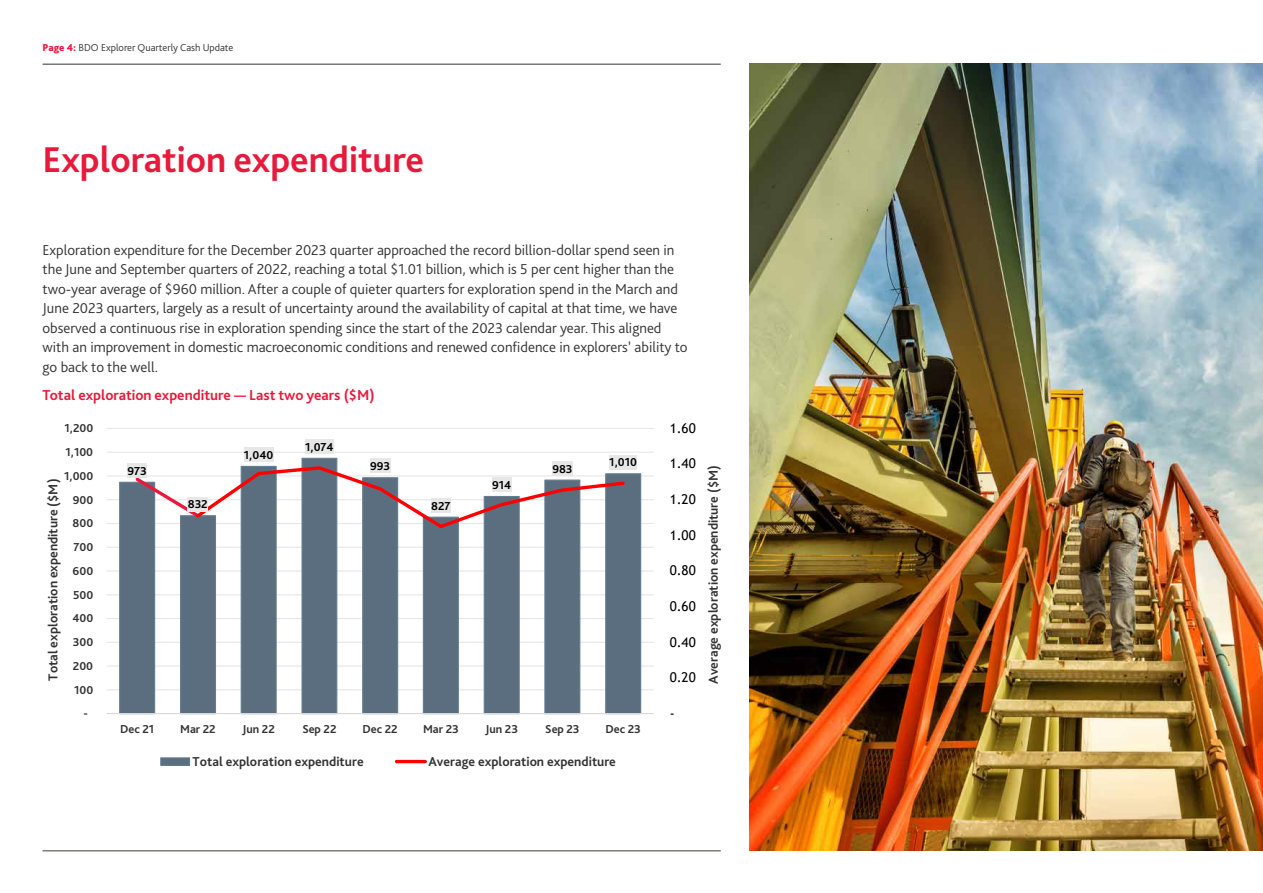
<style>
.page{position:relative;width:1263px;height:893px;background:#fff}
.page>*{position:absolute;margin:0;border:0;box-sizing:border-box;transform-origin:0 0}
.t1{font:700 37.5px "Bliss Pro";color:#e81a3b}
.t2{font:300 15px/19.5px "Bliss Pro";color:#333}
.t3{font:700 15px "Bliss Pro";color:#e81a3b}
.t4{font:700 13.5px "Bliss Pro";color:#333}
.t5{font:13.5px "Trebuchet MS";letter-spacing:.01em;color:#000}
.t6{font:700 12px "Bliss Pro";color:#333}
.t7{font:700 12px "Bliss Pro";letter-spacing:-.005em;color:#000}
.t8{font:300 10.5px "Bliss Pro";color:#333}
.s1{font-weight:800;color:#e81a3b}
</style>
<div class="page">
<hr style="left:43px;top:64px;width:678px;height:1px;background:#333">
<hr style="left:43px;top:850px;width:678px;height:1px;background:#3f3b36">
<img style="left:749px;top:64px;width:514px;height:786px">
<hr style="left:107px;top:689px;width:547px;height:1px;background:#e7e7e7">
<hr style="left:107px;top:665px;width:547px;height:2px;background:#e7e7e7">
<hr style="left:107px;top:642px;width:547px;height:1px;background:#e7e7e7">
<hr style="left:107px;top:618px;width:547px;height:1px;background:#e7e7e7">
<hr style="left:107px;top:594px;width:547px;height:1px;background:#e7e7e7">
<hr style="left:107px;top:570px;width:547px;height:2px;background:#e7e7e7">
<hr style="left:107px;top:547px;width:547px;height:1px;background:#e7e7e7">
<hr style="left:107px;top:523px;width:547px;height:1px;background:#e7e7e7">
<hr style="left:107px;top:499px;width:547px;height:1px;background:#e7e7e7">
<hr style="left:107px;top:475px;width:547px;height:1px;background:#e7e7e7">
<hr style="left:107px;top:452px;width:547px;height:1px;background:#e7e7e7">
<hr style="left:107px;top:428px;width:547px;height:1px;background:#e7e7e7">
<div style="left:605px;top:473px;width:36px;height:241px;background:#5b6e7f;border:1px solid #657c91"></div>
<svg style="left:119px;top:457px;width:462px;height:258px;fill:#5b6e7f"></svg>
<hr style="left:107px;top:713px;width:547px;height:1px;background:#d9d9d9">
<svg style="left:133px;top:464px;width:494px;height:66px"></svg>
<div style="left:127px;top:463px;width:20px;height:15px;background:#e7e7e7"></div>
<div style="left:188px;top:497px;width:20px;height:14px;background:#e7e7e7"></div>
<div style="left:244px;top:447px;width:29px;height:15px;background:#e7e7e7"></div>
<div style="left:305px;top:439px;width:29px;height:15px;background:#e7e7e7"></div>
<div style="left:370px;top:459px;width:20px;height:14px;background:#e7e7e7"></div>
<div style="left:431px;top:498px;width:20px;height:15px;background:#e7e7e7"></div>
<div style="left:492px;top:478px;width:19px;height:14px;background:#e7e7e7"></div>
<div style="left:552px;top:461px;width:21px;height:15px;background:#e7e7e7"></div>
<div style="left:609px;top:455px;width:28px;height:14px;background:#e7e7e7"></div>
<div style="left:161px;top:758px;width:29px;height:7px;background:#5b6e7f"></div>
<div style="left:160px;top:757px;width:30px;height:9px;border:1px solid #657c91"></div>
<hr style="left:396px;top:760px;width:29px;height:3px;background:#f00">
<p class="t8" style="left:43px;top:40px;width:192px"><span class="s1">Page 4:</span> BDO Explorer Quarterly Cash Update</p>
<h1 class="t1" style="left:43px;top:137px;width:383px">Exploration expenditure</h1>
<p class="t2" style="left:43px;top:240px;width:647px">Exploration expenditure for the December 2023 quarter approached the record billion-dollar spend seen in the June and September quarters of 2022, reaching a total $1.01 billion, which is 5 per cent higher than the two-year average of $960 million. After a couple of quieter quarters for exploration spend in the March and June 2023 quarters, largely as a result of uncertainty around the availability of capital at that time, we have observed a continuous rise in exploration spending since the start of the 2023 calendar year. This aligned with an improvement in domestic macroeconomic conditions and renewed confidence in explorers’ ability to go back to the well.</p>
<p class="t3" style="left:43px;top:386px;width:334px">Total exploration expenditure — Last two years ($M)</p>
<p class="t6" style="left:64px;top:421px;width:30px">1,200</p>
<p class="t6" style="left:66px;top:445px;width:29px">1,100</p>
<p class="t6" style="left:64px;top:468px;width:31px">1,000</p>
<p class="t4" style="left:45px;top:681px;width:203px;rotate:-90deg">Total exploration expenditure ($M)</p>
<p class="t6" style="left:73px;top:492px;width:22px">900</p>
<p class="t6" style="left:73px;top:516px;width:22px">800</p>
<p class="t6" style="left:73px;top:540px;width:21px">700</p>
<p class="t6" style="left:73px;top:563px;width:22px">600</p>
<p class="t6" style="left:73px;top:587px;width:22px">500</p>
<p class="t6" style="left:72px;top:611px;width:22px">400</p>
<p class="t6" style="left:73px;top:635px;width:22px">300</p>
<p class="t6" style="left:73px;top:658px;width:22px">200</p>
<p class="t6" style="left:74px;top:682px;width:21px">100</p>
<p class="t6" style="left:84px;top:706px;width:6px">-</p>
<p class="t7" style="left:128px;top:463px;width:21px">973</p>
<p class="t7" style="left:188px;top:497px;width:21px">832</p>
<p class="t7" style="left:244px;top:448px;width:31px">1,040</p>
<p class="t7" style="left:305px;top:440px;width:30px">1,074</p>
<p class="t7" style="left:370px;top:459px;width:22px">993</p>
<p class="t7" style="left:431px;top:498px;width:21px">827</p>
<p class="t7" style="left:492px;top:478px;width:21px">914</p>
<p class="t7" style="left:552px;top:461px;width:22px">983</p>
<p class="t7" style="left:609px;top:455px;width:29px">1,010</p>
<p class="t6" style="left:120px;top:721px;width:35px">Dec 21</p>
<p class="t6" style="left:180px;top:721px;width:37px">Mar 22</p>
<p class="t6" style="left:243px;top:721px;width:34px">Jun 22</p>
<p class="t6" style="left:302px;top:721px;width:36px">Sep 22</p>
<p class="t6" style="left:363px;top:721px;width:37px">Dec 22</p>
<p class="t6" style="left:423px;top:721px;width:37px">Mar 23</p>
<p class="t6" style="left:485px;top:721px;width:34px">Jun 23</p>
<p class="t6" style="left:545px;top:721px;width:36px">Sep 23</p>
<p class="t6" style="left:605px;top:721px;width:37px">Dec 23</p>
<p class="t4" style="left:193px;top:753px;width:173px">Total exploration expenditure</p>
<p class="t4" style="left:428px;top:753px;width:189px">Average exploration expenditure</p>
<p class="t5" style="left:670px;top:419px;width:28px">1.60</p>
<p class="t5" style="left:670px;top:455px;width:28px">1.40</p>
<p class="t5" style="left:670px;top:491px;width:28px">1.20</p>
<p class="t5" style="left:670px;top:526px;width:28px">1.00</p>
<p class="t5" style="left:670px;top:562px;width:28px">0.80</p>
<p class="t5" style="left:670px;top:598px;width:28px">0.60</p>
<p class="t5" style="left:670px;top:633px;width:28px">0.40</p>
<p class="t5" style="left:670px;top:669px;width:28px">0.20</p>
<p class="t5" style="left:670px;top:705px;width:6px">-</p>
<p class="t4" style="left:705px;top:683px;width:220px;rotate:-90deg">Average exploration expenditure ($M)</p>
</div>
